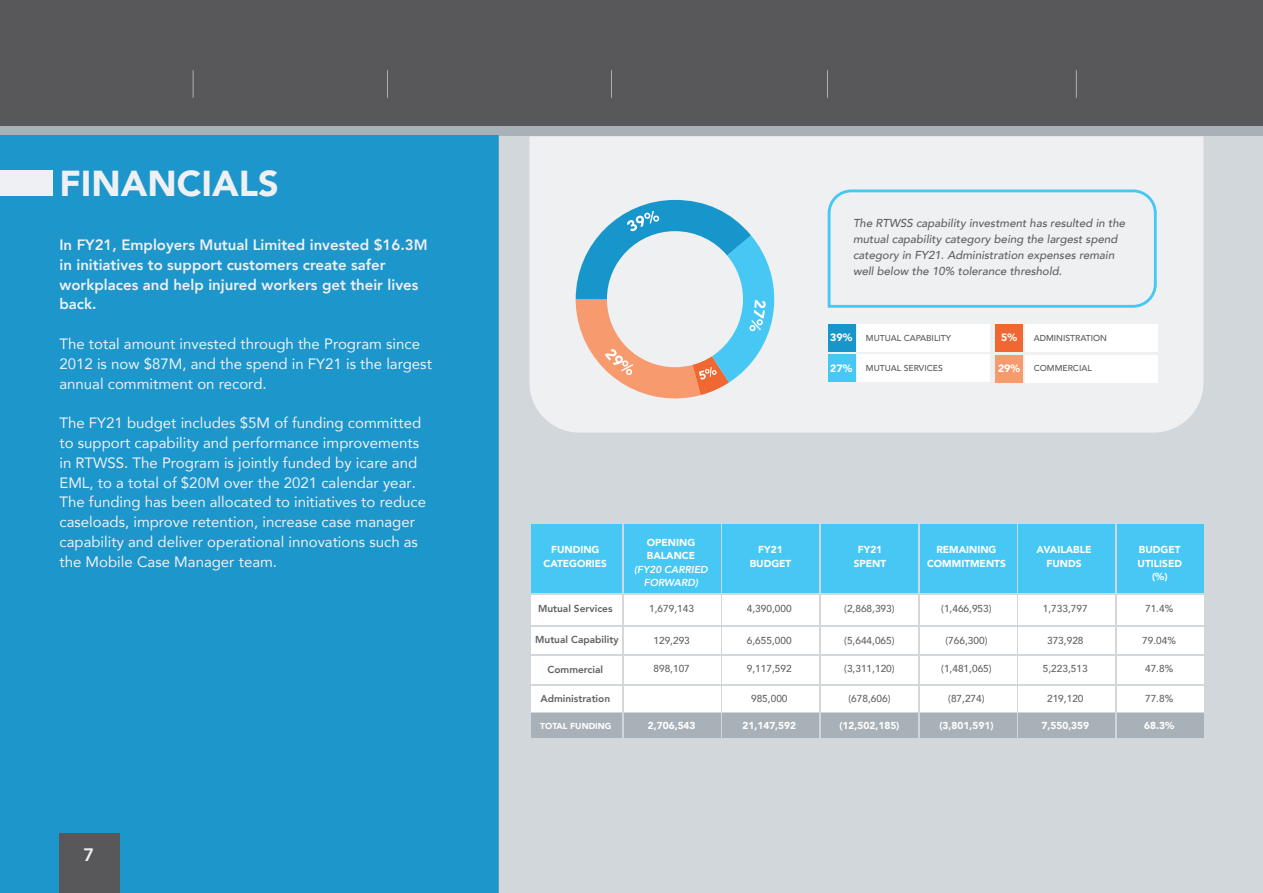
<style>
.page{position:relative;width:1263px;height:893px;background:#fff}
.page>*{position:absolute;margin:0;border:0;box-sizing:border-box;transform-origin:0 0}
.t1{font:900 36px "Avenir";color:#eff0f3}
.t2{font:800 18px "Avenir";color:#eff0f3}
.t3{font:15px/19.8px "Avenir";color:#eff0f3}
.t4{font:800 15px/19.8px "Avenir";color:#eff0f3}
.t5{font:italic 500 11.55px/16px "Avenir";color:#606161}
.t6{font:900 10.65px "Avenir";color:#fff}
.t7{font:500 10.05px "Avenir";color:#606161}
.t8{font:900 10.05px/13.2px "Avenir";color:#fff;text-align:center}
.t9{font:800 10.05px "Avenir";color:#606161}
.t10{font:italic 800 10.05px/13.2px "Avenir";color:#fff;text-align:center}
.t11{font:900 8.7px "Avenir";color:#fff}
.t12{font:500 8.55px "Avenir";color:#58585b}
</style>
<div class="page">
<div style="left:0;top:0;width:1263px;height:126px;background:#58585a"></div>
<div style="left:0;top:126px;width:1263px;height:10px;background:#a9b1b8"></div>
<div style="left:0;top:136px;width:499px;height:757px;background:#1c96cb"></div>
<div style="left:0;top:170px;width:53px;height:26px;background:#eff0f3"></div>
<div style="left:60px;top:833px;width:60px;height:60px;background:#58585a"></div>
<div style="left:499px;top:136px;width:764px;height:757px;background:#d2d7db"></div>
<div style="left:529px;top:136px;width:674px;height:297px;background:#eef0f2"></div>
<svg style="left:576px;top:200px;width:210px;height:209px;background:#bfd3db"></svg>
<div style="left:827px;top:324px;width:28px;height:28px;background:#1696ca"></div>
<div style="left:857px;top:324px;width:132px;height:28px;background:#fff"></div>
<div style="left:827px;top:354px;width:28px;height:28px;background:#46c7f4"></div>
<div style="left:857px;top:354px;width:132px;height:28px;background:#fff"></div>
<div style="left:995px;top:324px;width:28px;height:28px;background:#f06732"></div>
<div style="left:1025px;top:324px;width:132px;height:28px;background:#fff"></div>
<div style="left:995px;top:355px;width:28px;height:28px;background:#f79a6e"></div>
<div style="left:1025px;top:355px;width:132px;height:28px;background:#fff"></div>
<svg style="left:828px;top:189px;width:329px;height:119px;background:#e3edf2"></svg>
<div style="left:624px;top:686px;width:96px;height:25px;background:#fff"></div>
<div style="left:624px;top:656px;width:96px;height:28px;background:#fff"></div>
<div style="left:624px;top:714px;width:96px;height:24px;background:#a8b1b8"></div>
<div style="left:723px;top:595px;width:96px;height:30px;background:#fff"></div>
<div style="left:723px;top:627px;width:96px;height:27px;background:#fff"></div>
<div style="left:624px;top:627px;width:96px;height:27px;background:#fff"></div>
<div style="left:1018px;top:714px;width:97px;height:24px;background:#a8b1b8"></div>
<div style="left:821px;top:595px;width:96px;height:30px;background:#fff"></div>
<div style="left:821px;top:656px;width:96px;height:28px;background:#fff"></div>
<div style="left:821px;top:686px;width:96px;height:25px;background:#fff"></div>
<div style="left:920px;top:595px;width:96px;height:30px;background:#fff"></div>
<div style="left:821px;top:714px;width:96px;height:24px;background:#a8b1b8"></div>
<div style="left:821px;top:627px;width:96px;height:27px;background:#fff"></div>
<div style="left:1117px;top:525px;width:86px;height:68px;background:#46c7f4"></div>
<div style="left:723px;top:656px;width:96px;height:28px;background:#fff"></div>
<div style="left:920px;top:686px;width:96px;height:25px;background:#fff"></div>
<div style="left:920px;top:714px;width:96px;height:24px;background:#a8b1b8"></div>
<div style="left:920px;top:656px;width:96px;height:28px;background:#fff"></div>
<div style="left:920px;top:627px;width:96px;height:27px;background:#fff"></div>
<div style="left:723px;top:714px;width:96px;height:24px;background:#a8b1b8"></div>
<div style="left:1018px;top:686px;width:97px;height:25px;background:#fff"></div>
<div style="left:723px;top:686px;width:96px;height:25px;background:#fff"></div>
<div style="left:531px;top:525px;width:91px;height:68px;background:#46c7f4"></div>
<div style="left:1117px;top:714px;width:86px;height:24px;background:#a8b1b8"></div>
<div style="left:1117px;top:595px;width:86px;height:30px;background:#fff"></div>
<div style="left:1117px;top:627px;width:86px;height:27px;background:#fff"></div>
<div style="left:1117px;top:686px;width:86px;height:25px;background:#fff"></div>
<div style="left:1117px;top:656px;width:86px;height:28px;background:#fff"></div>
<div style="left:531px;top:656px;width:91px;height:28px;background:#fff"></div>
<div style="left:920px;top:525px;width:96px;height:68px;background:#46c7f4"></div>
<div style="left:624px;top:595px;width:96px;height:30px;background:#fff"></div>
<div style="left:821px;top:525px;width:96px;height:68px;background:#46c7f4"></div>
<div style="left:624px;top:525px;width:96px;height:68px;background:#46c7f4"></div>
<div style="left:723px;top:525px;width:96px;height:68px;background:#46c7f4"></div>
<div style="left:1018px;top:627px;width:97px;height:27px;background:#fff"></div>
<div style="left:1018px;top:595px;width:97px;height:30px;background:#fff"></div>
<div style="left:1018px;top:525px;width:97px;height:68px;background:#46c7f4"></div>
<div style="left:531px;top:595px;width:91px;height:30px;background:#fff"></div>
<div style="left:531px;top:714px;width:91px;height:24px;background:#a8b1b8"></div>
<div style="left:531px;top:627px;width:91px;height:27px;background:#fff"></div>
<div style="left:1018px;top:656px;width:97px;height:28px;background:#fff"></div>
<div style="left:531px;top:686px;width:91px;height:25px;background:#fff"></div>
<svg style="left:193px;top:70px;width:1px;height:28px"></svg>
<svg style="left:387px;top:70px;width:1px;height:28px"></svg>
<svg style="left:611px;top:70px;width:1px;height:28px"></svg>
<svg style="left:827px;top:70px;width:1px;height:28px"></svg>
<svg style="left:1076px;top:70px;width:1px;height:28px"></svg>
<h1 class="t1" style="left:60px;top:152px;width:221px">FINANCIALS</h1>
<p class="t4" style="left:59px;top:235px;width:370px">In FY21, Employers Mutual Limited invested $16.3M in initiatives to support customers create safer workplaces and help injured workers get their lives back.</p>
<p class="t3" style="left:59px;top:333px;width:374px">The total amount invested through the Program since<br>2012 is now $87M, and the spend in FY21 is the largest annual commitment on record.</p>
<p class="t3" style="left:59px;top:413px;width:368px">The FY21 budget includes $5M of funding committed to support capability and performance improvements in RTWSS. The Program is jointly funded by icare and EML, to a total of $20M over the 2021 calendar year.<br>The funding has been allocated to initiatives to reduce caseloads, improve retention, increase case manager capability and deliver operational innovations such as the Mobile Case Manager team.</p>
<p class="t2" style="left:84px;top:841px;width:12px">7</p>
<p class="t5" style="left:853px;top:215px;width:274px">The RTWSS capability investment has resulted in the mutual capability category being the largest spend category in FY21. Administration expenses remain well below the 10% tolerance threshold.</p>
<p class="t6" style="left:830px;top:328px;width:24px">39%</p>
<p class="t12" style="left:866px;top:331px;width:87px">MUTUAL CAPABILITY</p>
<p class="t6" style="left:830px;top:359px;width:24px">27%</p>
<p class="t12" style="left:866px;top:361px;width:78px">MUTUAL SERVICES</p>
<p class="t6" style="left:1001px;top:328px;width:17px">5%</p>
<p class="t12" style="left:1034px;top:331px;width:75px">ADMINISTRATION</p>
<p class="t6" style="left:998px;top:359px;width:24px">29%</p>
<p class="t12" style="left:1034px;top:361px;width:60px">COMMERCIAL</p>
<p class="t8" style="left:647px;top:536px;width:50px;text-align:left">OPENING<br>BALANCE</p>
<p class="t10" style="left:634px;top:563px;width:75px">(FY20 CARRIED<br>FORWARD)</p>
<p class="t8" style="left:750px;top:543px;width:43px">FY21<br>BUDGET</p>
<p class="t8" style="left:854px;top:543px;width:34px">FY21<br>SPENT</p>
<p class="t8" style="left:927px;top:543px;width:80px">REMAINING<br>COMMITMENTS</p>
<p class="t8" style="left:1036px;top:543px;width:57px">AVAILABLE<br>FUNDS</p>
<p class="t8" style="left:1137px;top:543px;width:46px">BUDGET<br>UTILISED (%)</p>
<p class="t8" style="left:543px;top:543px;width:65px">FUNDING<br>CATEGORIES</p>
<p class="t9" style="left:538px;top:601px;width:76px">Mutual Services</p>
<p class="t7" style="left:649px;top:600px;width:46px">1,679,143</p>
<p class="t7" style="left:747px;top:600px;width:46px">4,390,000</p>
<p class="t7" style="left:844px;top:600px;width:52px">(2,868,393)</p>
<p class="t7" style="left:941px;top:600px;width:52px">(1,466,953)</p>
<p class="t7" style="left:1043px;top:600px;width:46px">1,733,797</p>
<p class="t7" style="left:1145px;top:600px;width:30px">71.4%</p>
<p class="t7" style="left:653px;top:632px;width:38px">129,293</p>
<p class="t7" style="left:747px;top:632px;width:46px">6,655,000</p>
<p class="t7" style="left:844px;top:632px;width:52px">(5,644,065)</p>
<p class="t7" style="left:945px;top:632px;width:44px">(766,300)</p>
<p class="t7" style="left:1047px;top:632px;width:38px">373,928</p>
<p class="t7" style="left:1142px;top:632px;width:35px">79.04%</p>
<p class="t7" style="left:653px;top:660px;width:38px">898,107</p>
<p class="t7" style="left:747px;top:660px;width:46px">9,117,592</p>
<p class="t7" style="left:844px;top:660px;width:52px">(3,311,120)</p>
<p class="t7" style="left:941px;top:660px;width:52px">(1,481,065)</p>
<p class="t7" style="left:1043px;top:660px;width:46px">5,223,513</p>
<p class="t7" style="left:1145px;top:660px;width:30px">47.8%</p>
<p class="t7" style="left:751px;top:689px;width:38px">985,000</p>
<p class="t7" style="left:848px;top:689px;width:44px">(678,606)</p>
<p class="t7" style="left:948px;top:689px;width:38px">(87,274)</p>
<p class="t7" style="left:1047px;top:689px;width:38px">219,120</p>
<p class="t7" style="left:1145px;top:689px;width:30px">77.8%</p>
<p class="t8" style="left:648px;top:718px;width:49px">2,706,543</p>
<p class="t8" style="left:742px;top:718px;width:55px">21,147,592</p>
<p class="t8" style="left:839px;top:718px;width:62px">(12,502,185)</p>
<p class="t8" style="left:939px;top:718px;width:56px">(3,801,591)</p>
<p class="t8" style="left:1041px;top:718px;width:49px">7,550,359</p>
<p class="t8" style="left:1144px;top:718px;width:32px">68.3%</p>
<p class="t9" style="left:535px;top:632px;width:85px">Mutual Capability</p>
<p class="t9" style="left:547px;top:662px;width:57px">Commercial</p>
<p class="t9" style="left:540px;top:690px;width:71px">Administration</p>
<p class="t11" style="left:540px;top:718px;width:73px">TOTAL FUNDING</p>
</div>
